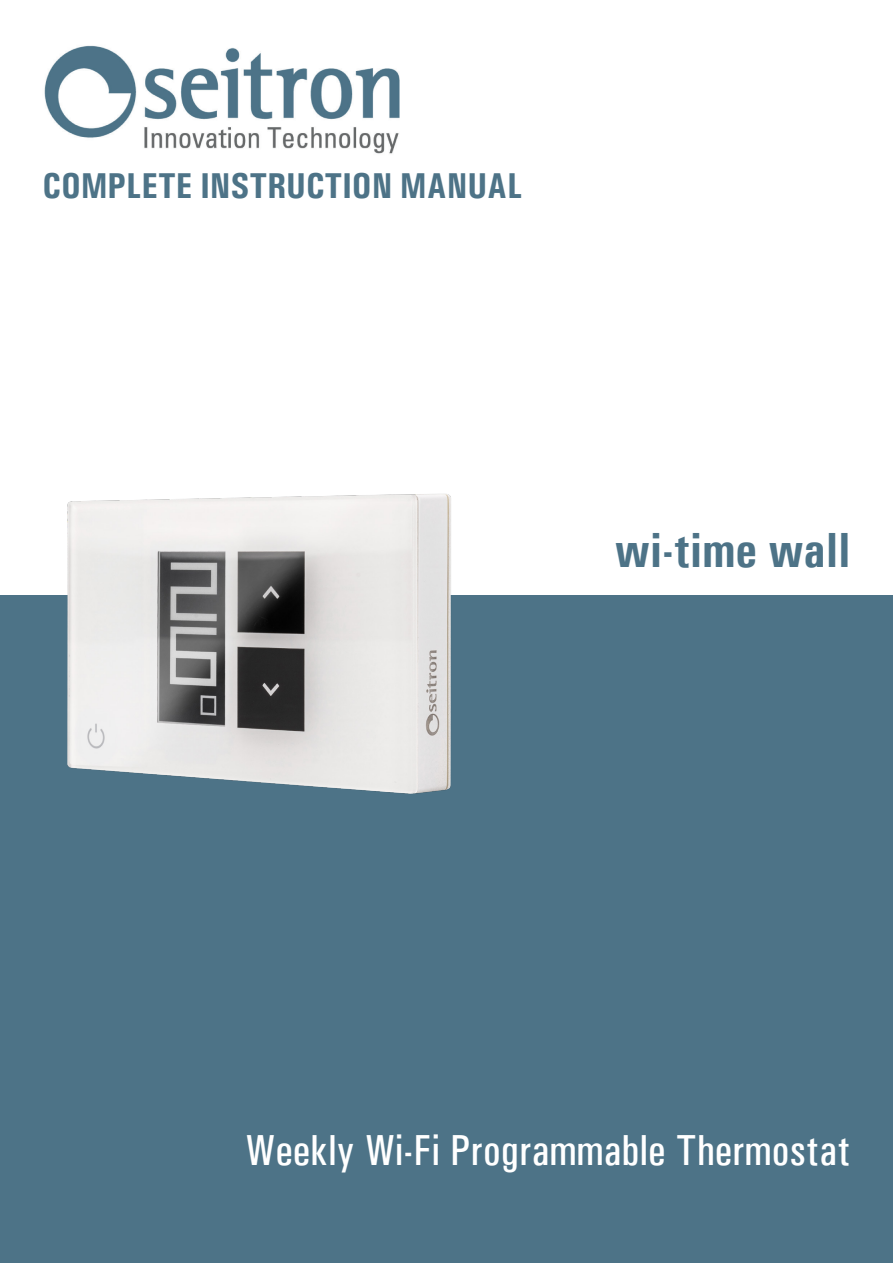
<style>
.page{position:relative;width:893px;height:1263px;background:#fff}
.page>*{position:absolute;margin:0;border:0;box-sizing:border-box;transform-origin:0 0}
.t1{font:700 condensed 49.5px "Univers";letter-spacing:.01em;color:#4d7387}
.t2{font:500 condensed 43.5px "Univers";letter-spacing:.01em;color:#fff}
.t3{font:700 condensed 36px "Univers";color:#4d7387}
</style>
<div class="page">
<img style="left:44px;top:45px;width:356px;height:109px">
<div style="left:0;top:595px;width:893px;height:668px;background:#4d7387"></div>
<img style="left:67px;top:494px;width:384px;height:300px">
<p class="t3" style="left:43px;top:164px;width:481px">COMPLETE INSTRUCTION MANUAL</p>
<p class="t1" style="left:615px;top:520px;width:237px">wi-time wall</p>
<p class="t2" style="left:246px;top:1125px;width:606px">Weekly Wi-Fi Programmable Thermostat</p>
</div>
